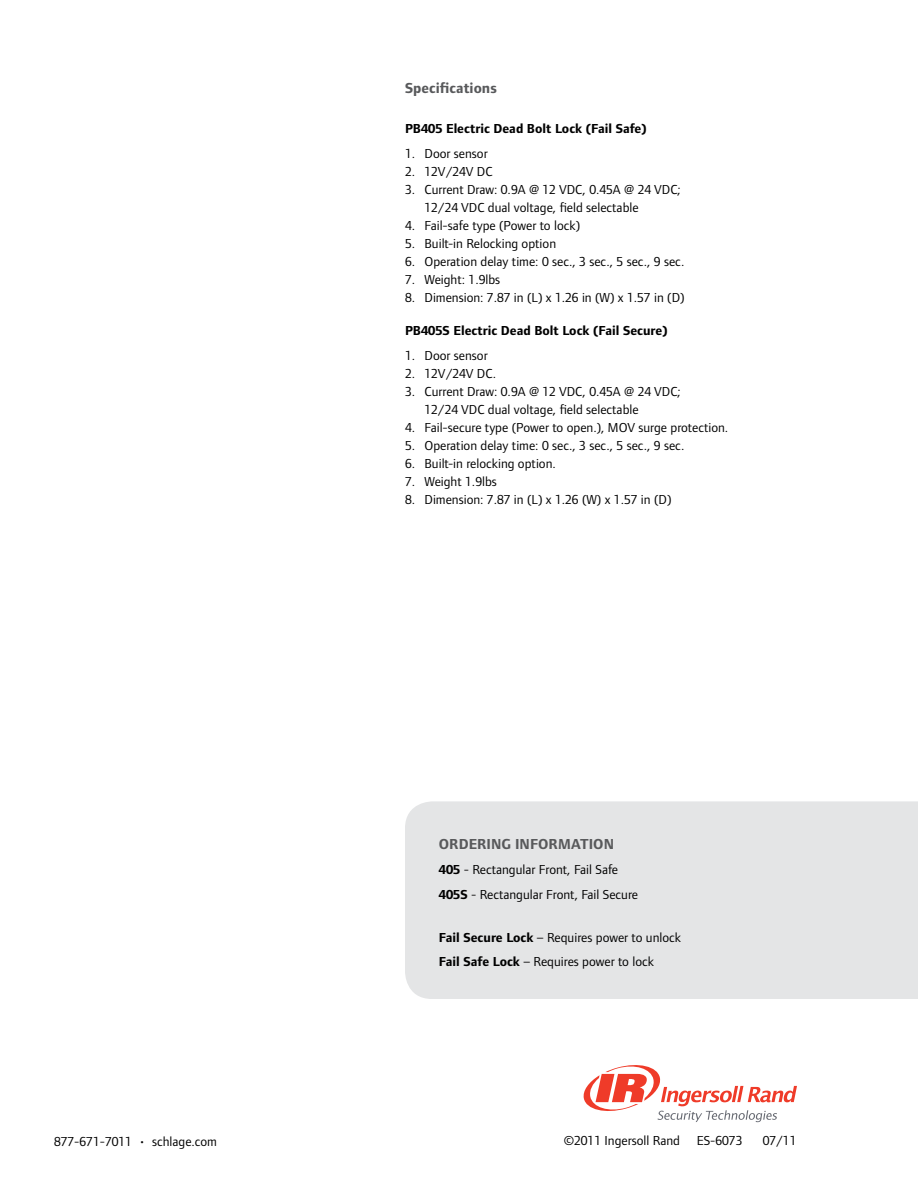
<style>
.page{position:relative;width:918px;height:1188px;background:#fff}
.page>*{position:absolute;margin:0;border:0;box-sizing:border-box;transform-origin:0 0}
.t1{font:700 15px "Foundry Form Sans";letter-spacing:.005em;color:#58595b}
.t2{font:13.5px/18px "Foundry Form Sans";color:#000}
.t3{font:700 13.5px "Foundry Form Sans";color:#000}
.s1{font-weight:700}
</style>
<div class="page">
<svg style="left:584px;top:1065px;width:213px;height:57px"></svg>
<div style="left:405px;top:801px;width:513px;height:198px;background:#e4e5e6"></div>
<p class="t1" style="left:405px;top:79px;width:93px">Specifications</p>
<p class="t3" style="left:405px;top:121px;width:243px">PB405 Electric Dead Bolt Lock (Fail Safe)</p>
<p class="t2" style="left:405px;top:144px;width:84px">1. Door sensor</p>
<p class="t2" style="left:405px;top:162px;width:89px">2. 12V/24V DC</p>
<p class="t2" style="left:424px;top:180px;width:258px;text-indent:-19px">3. Current Draw: 0.9A @ 12 VDC, 0.45A @ 24 VDC;<br>12/24 VDC dual voltage, field selectable</p>
<p class="t2" style="left:405px;top:216px;width:177px">4. Fail-safe type (Power to lock)</p>
<p class="t2" style="left:405px;top:234px;width:153px">5. Built-in Relocking option</p>
<p class="t2" style="left:405px;top:252px;width:281px">6. Operation delay time: 0 sec., 3 sec., 5 sec., 9 sec.</p>
<p class="t2" style="left:405px;top:270px;width:97px">7. Weight: 1.9lbs</p>
<p class="t2" style="left:405px;top:288px;width:281px">8. Dimension: 7.87 in (L) x 1.26 in (W) x 1.57 in (D)</p>
<p class="t3" style="left:405px;top:323px;width:264px">PB405S Electric Dead Bolt Lock (Fail Secure)</p>
<p class="t2" style="left:405px;top:346px;width:84px">1. Door sensor</p>
<p class="t2" style="left:405px;top:364px;width:93px">2. 12V/24V DC.</p>
<p class="t2" style="left:424px;top:382px;width:258px;text-indent:-19px">3. Current Draw: 0.9A @ 12 VDC, 0.45A @ 24 VDC;<br>12/24 VDC dual voltage, field selectable</p>
<p class="t2" style="left:405px;top:418px;width:325px">4. Fail-secure type (Power to open.), MOV surge protection.</p>
<p class="t2" style="left:405px;top:436px;width:281px">5. Operation delay time: 0 sec., 3 sec., 5 sec., 9 sec.</p>
<p class="t2" style="left:405px;top:454px;width:152px">6. Built-in relocking option.</p>
<p class="t2" style="left:405px;top:472px;width:93px">7. Weight 1.9lbs</p>
<p class="t2" style="left:405px;top:490px;width:268px">8. Dimension: 7.87 in (L) x 1.26 (W) x 1.57 in (D)</p>
<p class="t1" style="left:439px;top:835px;width:177px">ORDERING INFORMATION</p>
<p class="t2" style="left:439px;top:857px;width:201px;line-height:24.8px"><span class="s1">405</span> - Rectangular Front, Fail Safe<br><span class="s1">405S</span> - Rectangular Front, Fail Secure</p>
<p class="t2" style="left:439px;top:925px;width:244px;line-height:24.8px"><span class="s1">Fail Secure Lock</span> – Requires power to unlock<br><span class="s1">Fail Safe Lock</span> – Requires power to lock</p>
<p class="t2" style="left:54px;top:1132px;width:164px">877-671-7011 • schlage.com</p>
<p class="t2" style="left:564px;top:1131px;width:180px">©2011 Ingersoll Rand ES-6073</p>
<p class="t2" style="left:763px;top:1131px;width:35px">07/11</p>
</div>
